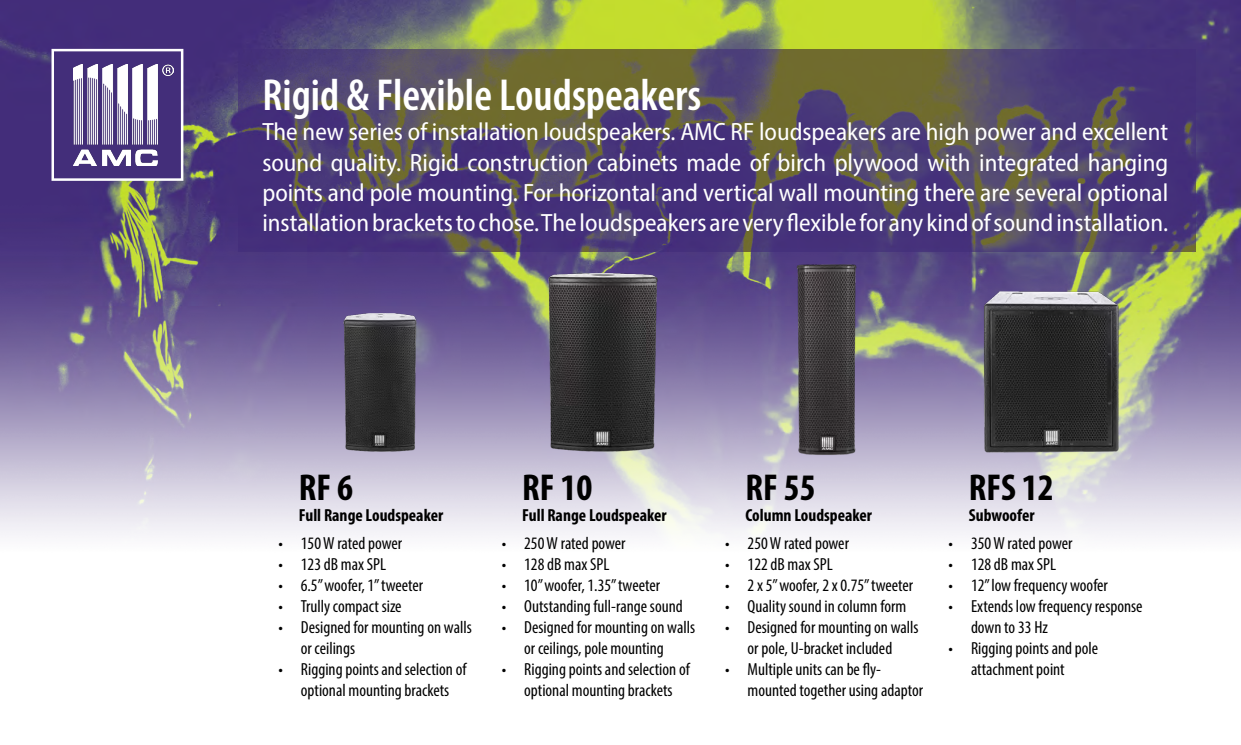
<style>
.page{position:relative;width:1241px;height:745px;background:#fff}
.page>*{position:absolute;margin:0;border:0;box-sizing:border-box;transform-origin:0 0}
.t1{font:600 condensed 45px "Myriad Pro";color:#fff}
.t2{font:700 condensed 37.5px "Myriad Pro";color:#000}
.t3{font:semi-condensed 25px/30px "Myriad Pro";color:#fff;text-align:justify}
.t4{font:condensed 17.5px/21px "Myriad Pro";color:#000}
.t5{font:700 condensed 17.5px "Myriad Pro";color:#000}
</style>
<div class="page">
<img style="left:0;top:0;width:1240px;height:536px">
<div style="left:51px;top:49px;width:132px;height:132px;background:#432e7a;border:2px solid #fff"></div>
<img style="left:73px;top:64px;width:101px;height:101px">
<img style="left:493px;top:252px;width:219px;height:219px">
<img style="left:269px;top:272px;width:220px;height:219px">
<img style="left:939px;top:262px;width:220px;height:219px">
<svg style="left:238px;top:49px;width:957px;height:203px;background:#534566"></svg>
<img style="left:721px;top:254px;width:210px;height:210px">
<h1 class="t1" style="left:262px;top:68px;width:440px">Rigid &amp; Flexible Loudspeakers</h1>
<p class="t3" style="left:262px;top:117px;width:907px">The new series of installation loudspeakers. AMC RF loudspeakers are high power and excellent sound quality. Rigid construction cabinets made of birch plywood with integrated hanging points and pole mounting. For horizontal and vertical wall mounting there are several optional installation brackets to chose. The loudspeakers are very flexible for any kind of sound installation.</p>
<h2 class="t2" style="left:299px;top:463px;width:56px">RF 6</h2>
<p class="t5" style="left:299px;top:504px;width:146px">Full Range Loudspeaker</p>
<p class="t4" style="left:278px;top:532px;width:125px">• 150 W rated power</p>
<p class="t4" style="left:278px;top:553px;width:109px">• 123 dB max SPL</p>
<p class="t4" style="left:278px;top:574px;width:146px">• 6.5” woofer, 1” tweeter</p>
<p class="t4" style="left:278px;top:595px;width:125px">• Trully compact size</p>
<p class="t4" style="left:301px;top:616px;width:172px;text-indent:-23px">• Designed for mounting on walls or ceilings</p>
<p class="t4" style="left:278px;top:658px;width:189px;text-align:center">• Rigging points and selection of optional mounting brackets</p>
<h2 class="t2" style="left:522px;top:463px;width:72px">RF 10</h2>
<p class="t5" style="left:522px;top:504px;width:146px">Full Range Loudspeaker</p>
<p class="t4" style="left:501px;top:532px;width:125px">• 250 W rated power</p>
<p class="t4" style="left:501px;top:553px;width:109px">• 128 dB max SPL</p>
<p class="t4" style="left:501px;top:574px;width:160px">• 10” woofer, 1.35” tweeter</p>
<p class="t4" style="left:501px;top:595px;width:182px">• Outstanding full-range sound</p>
<p class="t4" style="left:501px;top:616px;width:195px;text-align:center">• Designed for mounting on walls or ceilings, pole mounting</p>
<p class="t4" style="left:501px;top:658px;width:189px;text-align:center">• Rigging points and selection of optional mounting brackets</p>
<h2 class="t2" style="left:745px;top:463px;width:72px">RF 55</h2>
<p class="t5" style="left:745px;top:504px;width:128px">Column Loudspeaker</p>
<p class="t4" style="left:725px;top:532px;width:125px">• 250 W rated power</p>
<p class="t4" style="left:725px;top:553px;width:109px">• 122 dB max SPL</p>
<p class="t4" style="left:725px;top:574px;width:189px">• 2 x 5” woofer, 2 x 0.75” tweeter</p>
<p class="t4" style="left:725px;top:595px;width:183px">• Quality sound in column form</p>
<p class="t4" style="left:725px;top:616px;width:195px;text-align:center">• Designed for mounting on walls or pole, U-bracket included</p>
<p class="t4" style="left:747px;top:658px;width:177px;text-indent:-23px">• Multiple units can be fly&shy;mounted together using adaptor</p>
<h2 class="t2" style="left:968px;top:463px;width:87px">RFS 12</h2>
<p class="t5" style="left:968px;top:504px;width:67px">Subwoofer</p>
<p class="t4" style="left:948px;top:532px;width:125px">• 350 W rated power</p>
<p class="t4" style="left:948px;top:553px;width:109px">• 128 dB max SPL</p>
<p class="t4" style="left:948px;top:574px;width:161px">• 12” low frequency woofer</p>
<p class="t4" style="left:970px;top:595px;width:173px;text-indent:-23px">• Extends low frequency response down to 33 Hz</p>
<p class="t4" style="left:970px;top:637px;width:129px;text-indent:-23px">• Rigging points and pole attachment point</p>
</div>
